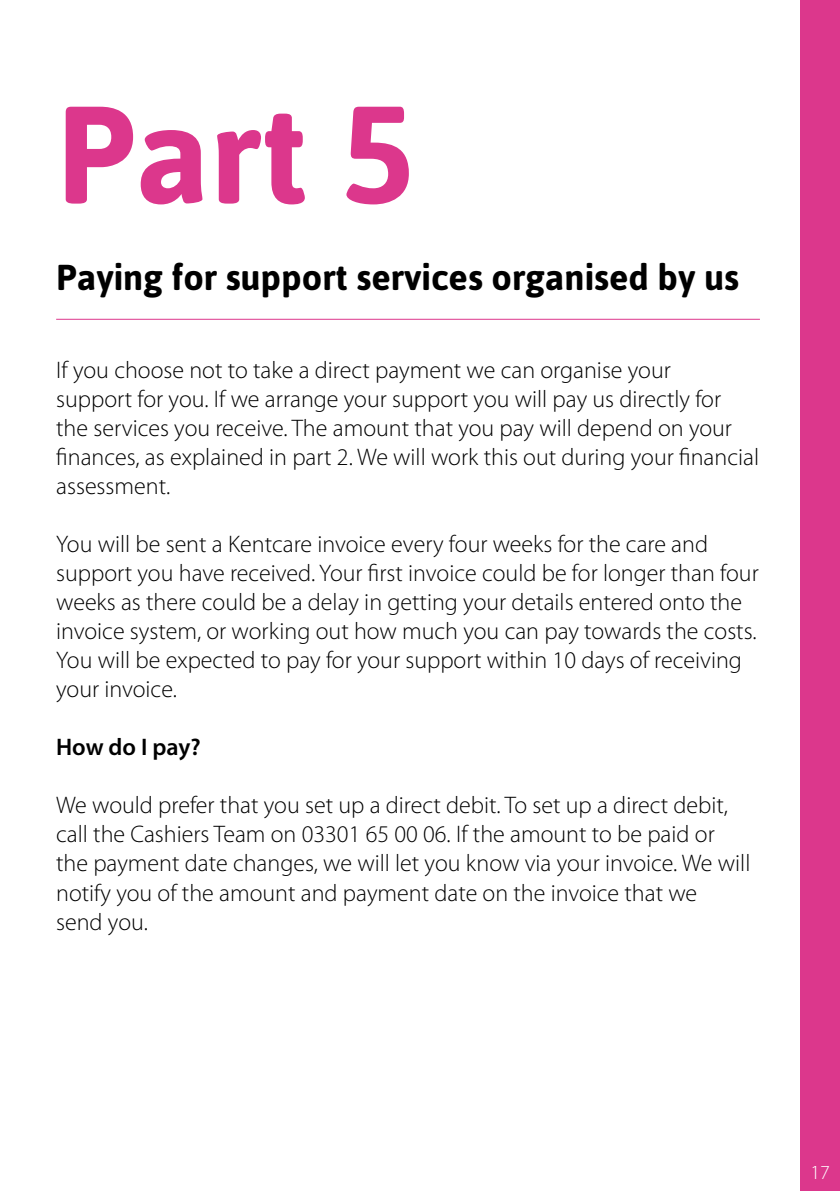
<style>
.page{position:relative;width:840px;height:1191px;background:#fff}
.page>*{position:absolute;margin:0;border:0;box-sizing:border-box;transform-origin:0 0}
.Headline{font:700 138px "Asap";color:#dc378c}
.Sub_heading{font:700 36px "Asap";color:#000}
.BodyText12pt{font:300 24px/29px "Myriad Pro";color:#000}
.BodyText12pt-2{font:600 24px "Myriad Pro";color:#000}
.t1{font:300 20px "Myriad Pro";color:#fff}
</style>
<div class="page">
<div style="left:799px;top:0;width:40px;height:1191px;background:#dc378c"></div>
<hr style="left:56px;top:319px;width:703px;height:1px;background:#dd378c">
<p class="Headline" style="left:56px;top:74px;width:360px">Part 5</p>
<p class="Sub_heading" style="left:56px;top:257px;width:684px">Paying for support services organised by us</p>
<p class="BodyText12pt" style="left:56px;top:355px;width:704px">If you choose not to take a direct payment we can organise your<br>support for you. If we arrange your support you will pay us directly for<br>the services you receive. The amount that you pay will depend on your finances, as explained in part 2. We will work this out during your financial assessment.</p>
<p class="BodyText12pt" style="left:56px;top:529px;width:703px">You will be sent a Kentcare invoice every four weeks for the care and support you have received. Your first invoice could be for longer than four weeks as there could be a delay in getting your details entered onto the invoice system, or working out how much you can pay towards the costs.<br>You will be expected to pay for your support within 10 days of receiving your invoice.</p>
<p class="BodyText12pt-2" style="left:56px;top:732px;width:146px">How do I pay?</p>
<p class="BodyText12pt" style="left:56px;top:790px;width:695px">We would prefer that you set up a direct debit. To set up a direct debit, call the Cashiers Team on 03301 65 00 06. If the amount to be paid or the payment date changes, we will let you know via your invoice. We will notify you of the amount and payment date on the invoice that we<br>send you.</p>
<p class="t1" style="left:810px;top:1160px;width:21px">17</p>
</div>
